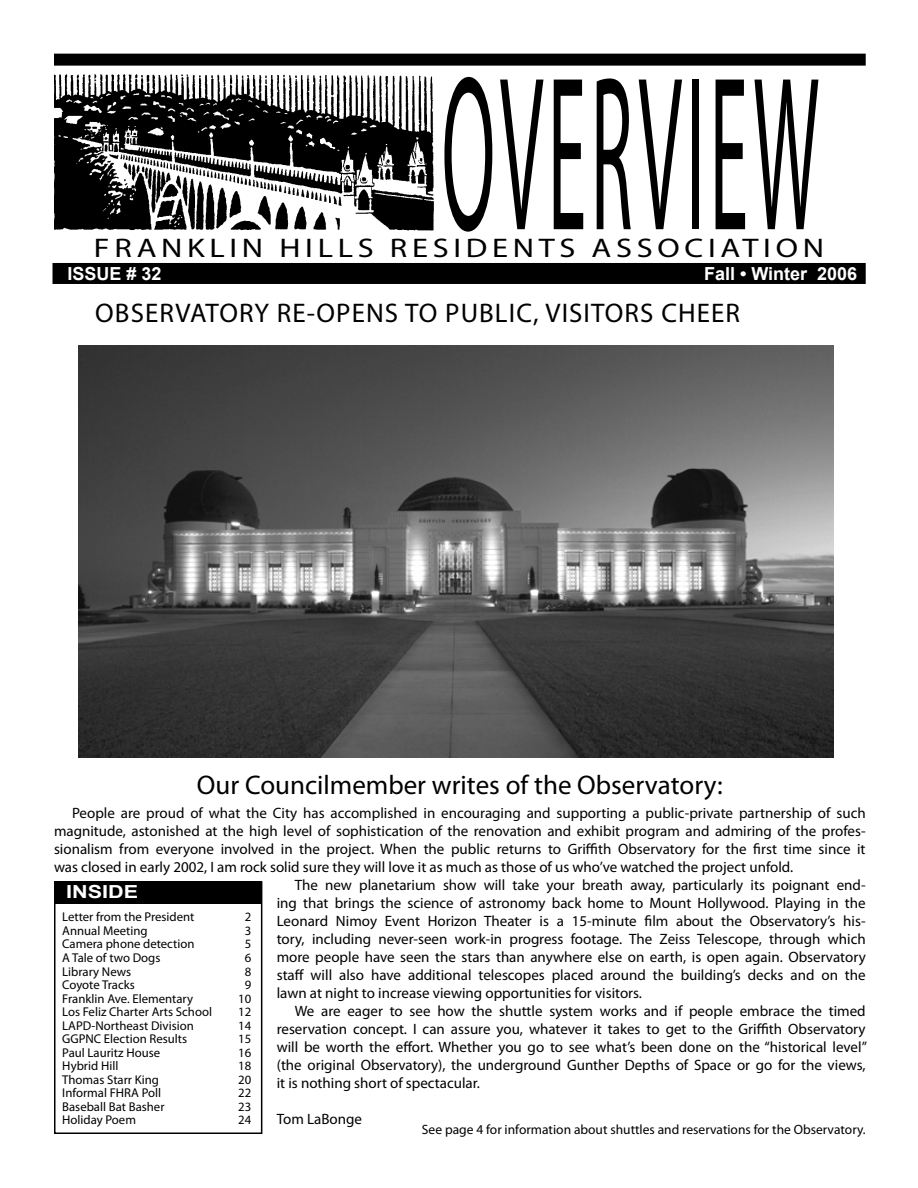
<style>
.page{position:relative;width:918px;height:1188px;background:#fff}
.page>*{position:absolute;margin:0;border:0;box-sizing:border-box;transform-origin:0 0}
.t1{font:222px "Myriad Pro";letter-spacing:.06em;color:#000;scale:.35 1}
.t2{font:27px "Myriad Pro";letter-spacing:.04em;color:#000}
.t3{font:27px "Myriad Pro";color:#000}
.t4{font:27px "Myriad Pro";letter-spacing:.145em;color:#000;scale:1.2 1}
.t5{font:700 18px "Arial";color:#fff}
.t6{font:700 18px "Arial";color:#fff;scale:1.2 1}
.t7{font:15px "Myriad Pro";color:#000}
.t8{font:13.5px "Myriad Pro";color:#000}
.t9{font:12.75px "Myriad Pro";color:#000}
</style>
<div class="page">
<img style="left:54px;top:74px;width:380px;height:157px">
<div style="left:54px;top:54px;width:812px;height:12px;background:#000"></div>
<div style="left:52px;top:263px;width:814px;height:21px;background:#000"></div>
<img style="left:78px;top:345px;width:756px;height:413px">
<div style="left:54px;top:881px;width:208px;height:253px;border:2px solid #000"></div>
<div style="left:54px;top:881px;width:208px;height:23px;background:#000"></div>
<h1 class="t1" style="left:442px;top:18px;width:1080px">OVERVIEW</h1>
<p class="t5" style="left:704px;top:262px;width:155px">Fall • Winter 2006</p>
<h2 class="t2" style="left:95px;top:296px;width:646px">OBSERVATORY RE-OPENS TO PUBLIC, VISITORS CHEER</h2>
<h2 class="t4" style="left:94px;top:232px;width:610px">FRANKLIN HILLS RESIDENTS ASSOCIATION</h2>
<p class="t5" style="left:68px;top:262px;width:96px">ISSUE # 32</p>
<h2 class="t3" style="left:197px;top:768px;width:527px">Our Councilmember writes of the Observatory:</h2>
<p class="t7" style="left:72px;top:803px;width:795px">People are proud of what the City has accomplished in encouraging and supporting a public-private partnership of such</p>
<p class="t7" style="left:54px;top:821px;width:813px">magnitude, astonished at the high level of sophistication of the renovation and exhibit program and admiring of the profes-</p>
<p class="t7" style="left:54px;top:839px;width:813px">sionalism from everyone involved in the project. When the public returns to Griffith Observatory for the first time since it</p>
<p class="t7" style="left:54px;top:857px;width:741px">was closed in early 2002, I am rock solid sure they will love it as much as those of us who’ve watched the project unfold.</p>
<p class="t7" style="left:295px;top:875px;width:572px">The new planetarium show will take your breath away, particularly its poignant end-</p>
<p class="t7" style="left:277px;top:893px;width:590px">ing that brings the science of astronomy back home to Mount Hollywood. Playing in the</p>
<p class="t7" style="left:277px;top:911px;width:590px">Leonard Nimoy Event Horizon Theater is a 15-minute film about the Observatory’s his-</p>
<p class="t7" style="left:277px;top:929px;width:591px">tory, including never-seen work-in progress footage. The Zeiss Telescope, through which</p>
<p class="t7" style="left:277px;top:947px;width:590px">more people have seen the stars than anywhere else on earth, is open again. Observatory</p>
<p class="t7" style="left:277px;top:965px;width:591px">staff will also have additional telescopes placed around the building’s decks and on the</p>
<p class="t7" style="left:277px;top:983px;width:367px">lawn at night to increase viewing opportunities for visitors.</p>
<p class="t7" style="left:295px;top:1001px;width:573px">We are eager to see how the shuttle system works and if people embrace the timed</p>
<p class="t7" style="left:277px;top:1019px;width:590px">reservation concept. I can assure you, whatever it takes to get to the Griffith Observatory</p>
<p class="t7" style="left:277px;top:1037px;width:592px">will be worth the effort. Whether you go to see what’s been done on the “historical level”</p>
<p class="t7" style="left:277px;top:1055px;width:590px">(the original Observatory), the underground Gunther Depths of Space or go for the views,</p>
<p class="t7" style="left:277px;top:1073px;width:205px">it is nothing short of spectacular.</p>
<p class="t7" style="left:277px;top:1109px;width:87px">Tom LaBonge</p>
<p class="t6" style="left:66px;top:880px;width:62px">INSIDE</p>
<p class="t9" style="left:62px;top:909px;width:134px">Letter from the President</p>
<p class="t9" style="left:245px;top:909px;width:8px">2</p>
<p class="t9" style="left:62px;top:923px;width:87px">Annual Meeting</p>
<p class="t9" style="left:245px;top:923px;width:8px">3</p>
<p class="t9" style="left:62px;top:936px;width:134px">Camera phone detection</p>
<p class="t9" style="left:245px;top:936px;width:8px">5</p>
<p class="t9" style="left:62px;top:950px;width:100px">A Tale of two Dogs</p>
<p class="t9" style="left:245px;top:950px;width:8px">6</p>
<p class="t9" style="left:62px;top:963px;width:70px">Library News</p>
<p class="t9" style="left:245px;top:963px;width:8px">8</p>
<p class="t9" style="left:62px;top:977px;width:74px">Coyote Tracks</p>
<p class="t9" style="left:245px;top:977px;width:8px">9</p>
<p class="t9" style="left:62px;top:990px;width:132px">Franklin Ave. Elementary</p>
<p class="t9" style="left:238px;top:990px;width:15px">10</p>
<p class="t9" style="left:62px;top:1004px;width:151px">Los Feliz Charter Arts School</p>
<p class="t9" style="left:238px;top:1004px;width:15px">12</p>
<p class="t9" style="left:62px;top:1017px;width:133px">LAPD-Northeast Division</p>
<p class="t9" style="left:238px;top:1017px;width:15px">14</p>
<p class="t9" style="left:62px;top:1031px;width:126px">GGPNC Election Results</p>
<p class="t9" style="left:238px;top:1031px;width:15px">15</p>
<p class="t9" style="left:62px;top:1044px;width:99px">Paul Lauritz House</p>
<p class="t9" style="left:238px;top:1044px;width:15px">16</p>
<p class="t9" style="left:62px;top:1058px;width:58px">Hybrid Hill</p>
<p class="t9" style="left:238px;top:1058px;width:15px">18</p>
<p class="t9" style="left:62px;top:1071px;width:98px">Thomas Starr King</p>
<p class="t9" style="left:238px;top:1071px;width:15px">20</p>
<p class="t9" style="left:62px;top:1085px;width:100px">Informal FHRA Poll</p>
<p class="t9" style="left:238px;top:1085px;width:15px">22</p>
<p class="t9" style="left:62px;top:1098px;width:104px">Baseball Bat Basher</p>
<p class="t9" style="left:238px;top:1098px;width:15px">23</p>
<p class="t9" style="left:62px;top:1112px;width:75px">Holiday Poem</p>
<p class="t9" style="left:238px;top:1112px;width:15px">24</p>
<p class="t8" style="left:422px;top:1121px;width:445px">See page 4 for information about shuttles and reservations for the Observatory.</p>
</div>
